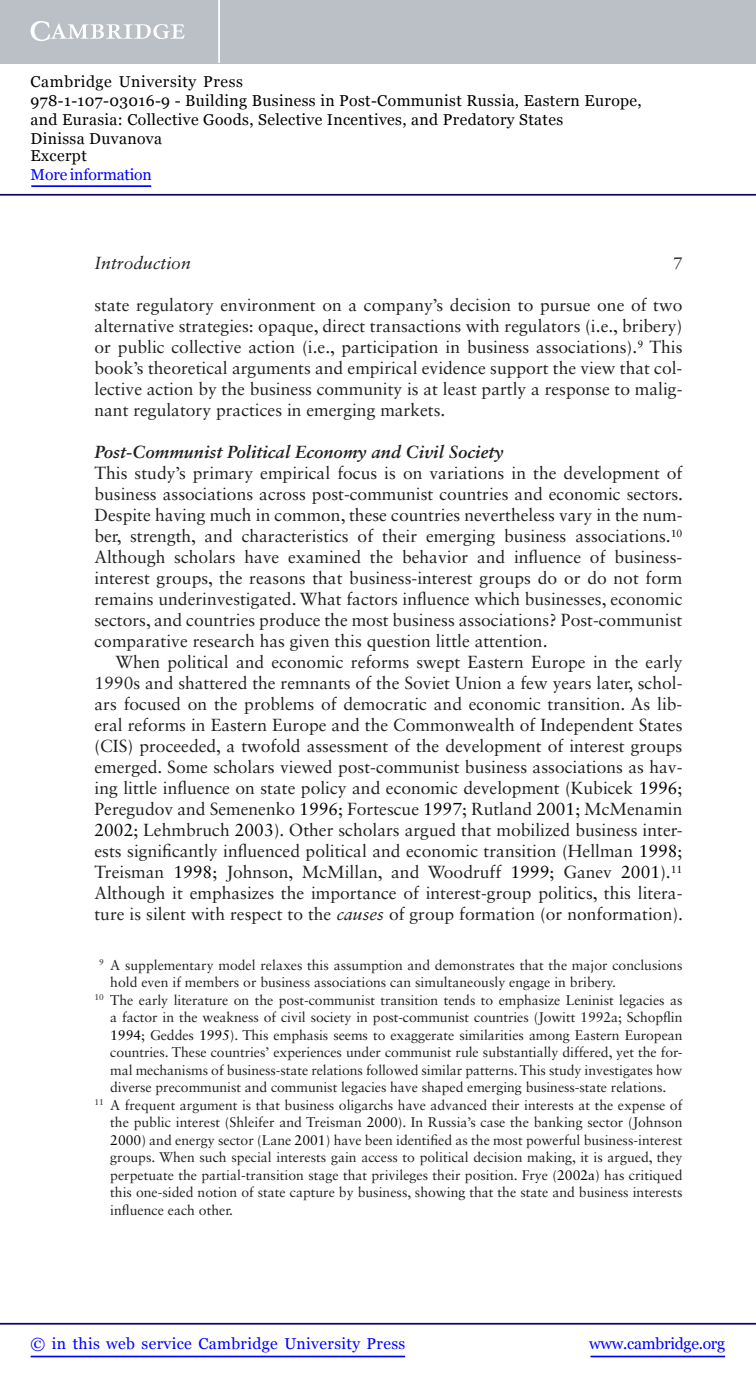
<style>
.page{position:relative;width:756px;height:1388px;background:#fff}
.page>*{position:absolute;margin:0;border:0;box-sizing:border-box;transform-origin:0 0}
.t1{font:17.5px/21px "Sabon LT Std";color:#231f20;text-align:justify}
.t2{font:italic 700 17.5px "Sabon LT Std";color:#231f20}
.t3{font:italic 17.5px "Sabon LT Std";color:#231f20}
.t4{font:16.62px "Sabon LT Std";color:#231f20}
.t5{font:15.75px/18.6px "Georgia";letter-spacing:.025em;color:#000}
.t6{font:15.75px "Georgia";letter-spacing:.025em;color:#00f}
.t7{font:15.75px "Georgia";letter-spacing:-.015em;color:#00f}
.t8{font:15.75px "Georgia";letter-spacing:-.01em;color:#00f}
.t9{font:14px "Sabon LT Std";color:#231f20}
.s1{color:#000}
.s2{font-style:italic}
</style>
<div class="page">
<hr style="left:591px;top:1355px;width:134px;height:2px;background:#00f">
<hr style="left:0;top:1323px;width:756px;height:1px;background:#150666">
<hr style="left:31px;top:1355px;width:374px;height:2px;background:#00f">
<div style="left:0;top:0;width:756px;height:63px;background:#bac0c6"></div>
<svg style="left:31px;top:21px;width:154px;height:20px"></svg>
<hr style="left:218px;top:0;width:2px;height:63px;background:#fff">
<hr style="left:0;top:194px;width:756px;height:2px;background:#150666">
<hr style="left:31px;top:185px;width:120px;height:2px;background:#00f">
<p class="t5" style="left:31px;top:72px;width:613px">Cambridge University Press<br>978-1-107-03016-9 - Building Business in Post-Communist Russia, Eastern Europe, and Eurasia: Collective Goods, Selective Incentives, and Predatory States<br>Dinissa Duvanova<br>Excerpt</p>
<p class="t8" style="left:31px;top:166px;width:123px">More information</p>
<p class="t3" style="left:94px;top:253px;width:98px">Introduction</p>
<p class="t4" style="left:673px;top:253px;width:11px">7</p>
<p class="t1" style="left:94px;top:295px;width:590px">state regulatory environment on a company’s decision to pursue one of two alternative strategies: opaque, direct transactions with regulators (i.e., bribery) or public collective action (i.e., participation in business associations).<sup>9</sup> This book’s theoretical arguments and empirical evidence support the view that col&shy;lective action by the business community is at least partly a response to malig&shy;nant regulatory practices in emerging markets.</p>
<p class="t2" style="left:94px;top:442px;width:410px">Post-Communist Political Economy and Civil Society</p>
<p class="t1" style="left:94px;top:463px;width:589px">This study’s primary empirical focus is on variations in the development of</p>
<p class="t1" style="left:94px;top:484px;width:590px">business associations across post-communist countries and economic sectors.</p>
<p class="t1" style="left:94px;top:505px;width:590px">Despite having much in common, these countries nevertheless vary in the num-</p>
<p class="t1" style="left:94px;top:526px;width:590px">ber, strength, and characteristics of their emerging business associations.<sup>10</sup></p>
<p class="t1" style="left:94px;top:547px;width:589px">Although scholars have examined the behavior and influence of business-</p>
<p class="t1" style="left:94px;top:568px;width:590px">interest groups, the reasons that business-interest groups do or do not form</p>
<p class="t1" style="left:94px;top:589px;width:589px">remains underinvestigated. What factors influence which businesses, economic</p>
<p class="t1" style="left:94px;top:610px;width:589px">sectors, and countries produce the most business associations? Post-communist</p>
<p class="t1" style="left:94px;top:631px;width:455px">comparative research has given this question little attention.</p>
<p class="t1" style="left:116px;top:652px;width:569px">When political and economic reforms swept Eastern Europe in the early</p>
<p class="t1" style="left:94px;top:673px;width:590px">1990s and shattered the remnants of the Soviet Union a few years later, schol-</p>
<p class="t1" style="left:94px;top:694px;width:589px">ars focused on the problems of democratic and economic transition. As lib-</p>
<p class="t1" style="left:94px;top:715px;width:590px">eral reforms in Eastern Europe and the Commonwealth of Independent States</p>
<p class="t1" style="left:94px;top:736px;width:589px">(CIS) proceeded, a twofold assessment of the development of interest groups</p>
<p class="t1" style="left:94px;top:757px;width:590px">emerged. Some scholars viewed post-communist business associations as hav-</p>
<p class="t1" style="left:94px;top:778px;width:589px">ing little influence on state policy and economic development (Kubicek <span class="s1">1996</span>;</p>
<p class="t1" style="left:94px;top:799px;width:589px">Peregudov and Semenenko <span class="s1">1996</span>; Fortescue <span class="s1">1997</span>; Rutland <span class="s1">2001</span>; McMenamin</p>
<p class="t1" style="left:94px;top:820px;width:589px"><span class="s1">2002</span>; Lehmbruch <span class="s1">2003</span>). Other scholars argued that mobilized business inter-</p>
<p class="t1" style="left:94px;top:841px;width:589px">ests significantly influenced political and economic transition (Hellman <span class="s1">1998</span>;</p>
<p class="t1" style="left:94px;top:862px;width:589px">Treisman <span class="s1">1998</span>; Johnson, McMillan, and Woodruff <span class="s1">1999</span>; Ganev <span class="s1">2001</span>).<sup>11</sup></p>
<p class="t1" style="left:94px;top:883px;width:590px">Although it emphasizes the importance of interest-group politics, this litera-</p>
<p class="t1" style="left:94px;top:904px;width:590px">ture is silent with respect to the <span class="s2">causes</span> of group formation (or nonformation).</p>
<p class="t9" style="left:99px;top:956px;width:585px"><sup>9</sup> A supplementary model relaxes this assumption and demonstrates that the major conclusions</p>
<p class="t9" style="left:110px;top:974px;width:507px">hold even if members or business associations can simultaneously engage in bribery.</p>
<p class="t9" style="left:94px;top:991px;width:589px"><sup>10</sup> The early literature on the post-communist transition tends to emphasize Leninist legacies as</p>
<p class="t9" style="left:110px;top:1009px;width:574px">a factor in the weakness of civil society in post-communist countries (Jowitt 1992a; Schopflin</p>
<p class="t9" style="left:110px;top:1026px;width:574px"><span class="s1">1994</span>; Geddes <span class="s1">1995</span>). This emphasis seems to exaggerate similarities among Eastern European</p>
<p class="t9" style="left:110px;top:1044px;width:574px">countries. These countries’ experiences under communist rule substantially differed, yet the for-</p>
<p class="t9" style="left:110px;top:1061px;width:574px">mal mechanisms of business-state relations followed similar patterns. This study investigates how</p>
<p class="t9" style="left:110px;top:1079px;width:558px">diverse precommunist and communist legacies have shaped emerging business-state relations.</p>
<p class="t9" style="left:94px;top:1096px;width:589px"><sup>11</sup> A frequent argument is that business oligarchs have advanced their interests at the expense of</p>
<p class="t9" style="left:110px;top:1114px;width:574px">the public interest (Shleifer and Treisman <span class="s1">2000</span>). In Russia’s case the banking sector (Johnson</p>
<p class="t9" style="left:110px;top:1131px;width:574px"><span class="s1">2000</span>) and energy sector (Lane <span class="s1">2001</span>) have been identified as the most powerful business-interest</p>
<p class="t9" style="left:110px;top:1149px;width:574px">groups. When such special interests gain access to political decision making, it is argued, they</p>
<p class="t9" style="left:110px;top:1166px;width:574px">perpetuate the partial-transition stage that privileges their position. Frye (<span class="s1">2002a</span>) has critiqued</p>
<p class="t9" style="left:110px;top:1184px;width:574px">this one-sided notion of state capture by business, showing that the state and business interests</p>
<p class="t9" style="left:110px;top:1201px;width:124px">influence each other.</p>
<p class="t6" style="left:31px;top:1335px;width:376px">© in this web service Cambridge University Press</p>
<p class="t7" style="left:589px;top:1335px;width:137px">www.cambridge.org</p>
</div>
